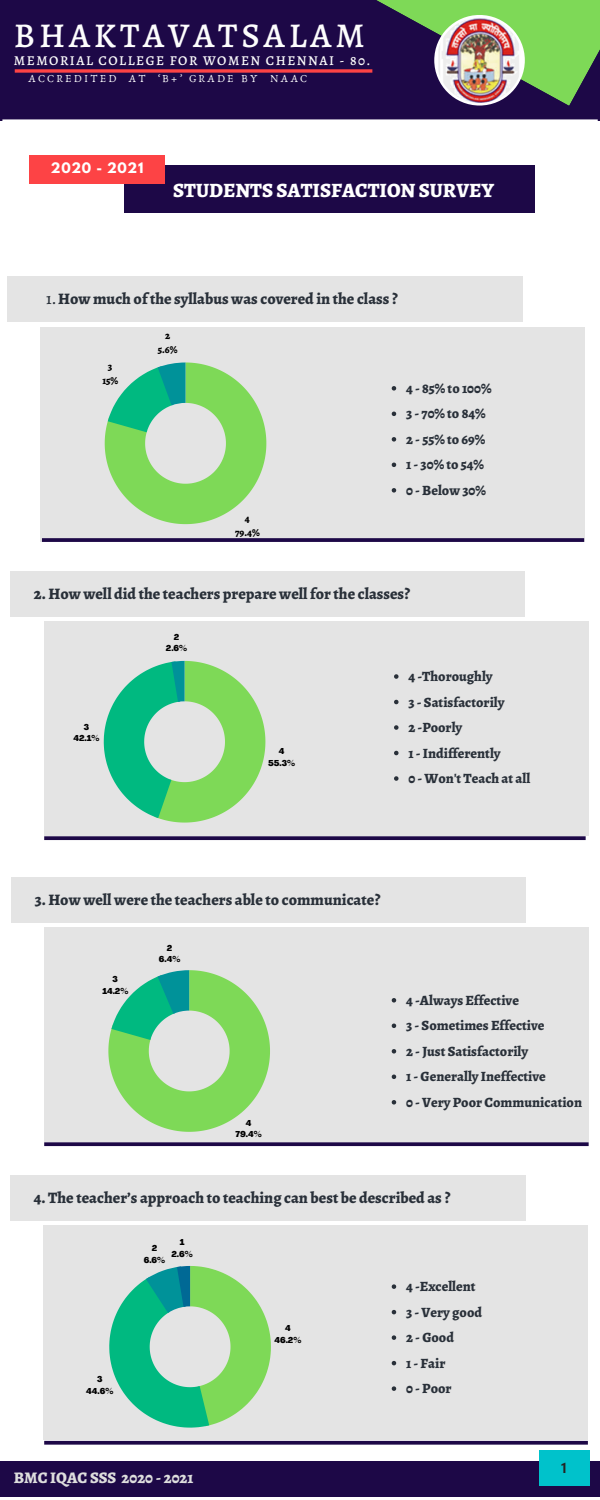
<style>
.page{position:relative;width:600px;height:1500px;background:#fff}
.page>*{position:absolute;margin:0;border:0;box-sizing:border-box;transform-origin:0 0}
.t1{font:500 34.8px "Alegreya";letter-spacing:.11em;color:#fdfdfd}
.t2{font:800 20.4px "Alegreya";color:#fff}
.t3{font:800 16.2px "Alegreya";color:#ddd}
.t4{font:800 16px "Alegreya";color:#293039}
.t5{font:700 14.4px "Roboto Condensed";color:#242424}
.t6{font:800 14.2px "Alegreya";color:#293039}
.t7{font:500 13.5px "Alegreya";letter-spacing:.11em;color:#fdfdfd}
.t8{font:700 12.9px "League Spartan";letter-spacing:.06em;color:#fff}
.t9{font:11.1px "Anaktoria";letter-spacing:.2em;color:#fdfdfd}
.t10{font:800 10.4px "Alegreya";color:#000}
.t11{font:800 8.4px "Agrandir";color:#000}
.s1{font-weight:500}
</style>
<div class="page">
<div style="left:0;top:0;width:600px;height:121px;background:#1d0847"></div>
<svg style="left:372px;top:0;width:228px;height:106px;fill:#7ed957"></svg>
<svg style="left:434px;top:15px;width:91px;height:91px"></svg>
<img style="left:437px;top:17px;width:85px;height:86px;border-radius:50%">
<svg style="left:2px;top:119px;width:596px;height:2px"></svg>
<svg style="left:15px;top:69px;width:357px;height:4px"></svg>
<div style="left:125px;top:165px;width:410px;height:48px;background:#1d0847"></div>
<div style="left:30px;top:155px;width:135px;height:28px;background:#fd4345"></div>
<div style="left:41px;top:327px;width:544px;height:214px;background:#e4e4e4"></div>
<div style="left:7px;top:276px;width:515px;height:46px;background:#e4e4e4"></div>
<svg style="left:392px;top:386px;width:4px;height:5px"></svg>
<svg style="left:392px;top:412px;width:4px;height:4px"></svg>
<svg style="left:392px;top:437px;width:4px;height:5px"></svg>
<svg style="left:392px;top:463px;width:4px;height:4px"></svg>
<svg style="left:392px;top:488px;width:4px;height:5px"></svg>
<svg style="left:105px;top:363px;width:161px;height:161px"></svg>
<div style="left:44px;top:622px;width:544px;height:214px;background:#e4e4e4"></div>
<div style="left:10px;top:571px;width:515px;height:46px;background:#e4e4e4"></div>
<svg style="left:42px;top:538px;width:542px;height:4px;background:#281450"></svg>
<svg style="left:44px;top:836px;width:542px;height:4px;background:#2d1954"></svg>
<svg style="left:394px;top:674px;width:5px;height:5px"></svg>
<svg style="left:394px;top:700px;width:5px;height:4px"></svg>
<svg style="left:394px;top:725px;width:5px;height:5px"></svg>
<svg style="left:394px;top:751px;width:5px;height:4px"></svg>
<svg style="left:394px;top:776px;width:5px;height:5px"></svg>
<div style="left:44px;top:927px;width:545px;height:214px;background:#e4e4e4"></div>
<div style="left:11px;top:877px;width:515px;height:45px;background:#e4e4e4"></div>
<svg style="left:392px;top:998px;width:4px;height:5px"></svg>
<svg style="left:392px;top:1024px;width:4px;height:4px"></svg>
<svg style="left:392px;top:1049px;width:4px;height:5px"></svg>
<svg style="left:392px;top:1075px;width:4px;height:4px"></svg>
<svg style="left:392px;top:1100px;width:4px;height:5px"></svg>
<svg style="left:44px;top:1142px;width:545px;height:4px;background:#2e1b55"></svg>
<svg style="left:104px;top:661px;width:161px;height:162px"></svg>
<svg style="left:108px;top:970px;width:162px;height:162px"></svg>
<div style="left:0;top:1462px;width:600px;height:35px;background:#1d0847"></div>
<div style="left:44px;top:1226px;width:544px;height:214px;background:#e4e4e4"></div>
<div style="left:10px;top:1175px;width:515px;height:46px;background:#e4e4e4"></div>
<svg style="left:44px;top:1441px;width:544px;height:4px;background:#311e57"></svg>
<svg style="left:392px;top:1284px;width:4px;height:5px"></svg>
<svg style="left:392px;top:1310px;width:4px;height:4px"></svg>
<svg style="left:392px;top:1335px;width:4px;height:5px"></svg>
<svg style="left:392px;top:1361px;width:4px;height:4px"></svg>
<svg style="left:392px;top:1386px;width:4px;height:5px"></svg>
<svg style="left:109px;top:1266px;width:162px;height:162px"></svg>
<div style="left:539px;top:1450px;width:50px;height:36px;background:#00c2cb"></div>
<p class="t1" style="left:14px;top:12px;width:352px">BHAKTAVATSALAM</p>
<p class="t7" style="left:14px;top:52px;width:358px">MEMORIAL COLLEGE FOR WOMEN CHENNAI - 80.</p>
<p class="t9" style="left:28px;top:72px;width:280px">ACCREDITED AT ‘B+’ GRADE BY NAAC</p>
<p class="t8" style="left:51px;top:162px;width:94px">2020 - 2021</p>
<p class="t2" style="left:173px;top:176px;width:323px">STUDENTS SATISFACTION SURVEY</p>
<p class="t4" style="left:46px;top:288px;width:353px"><span class="s1">1.</span>How much ofthe syllabus was covered in the class ?</p>
<p class="t10" style="left:108px;top:359px;width:6px">3</p>
<p class="t10" style="left:102px;top:374px;width:17px">15%</p>
<p class="t10" style="left:165px;top:328px;width:7px">2</p>
<p class="t10" style="left:158px;top:342px;width:21px">5.6%</p>
<p class="t10" style="left:245px;top:511px;width:6px">4</p>
<p class="t10" style="left:235px;top:525px;width:26px">79.4%</p>
<p class="t6" style="left:406px;top:378px;width:87px">4 - 85% to 100%</p>
<p class="t6" style="left:406px;top:404px;width:81px">3 - 70% to 84%</p>
<p class="t6" style="left:406px;top:429px;width:81px">2 - 55% to 69%</p>
<p class="t6" style="left:406px;top:455px;width:79px">1 - 30% to 54%</p>
<p class="t6" style="left:406px;top:480px;width:81px">0 - Below 30%</p>
<p class="t4" style="left:34px;top:583px;width:378px">2. How well did the teachers prepare well for the classes?</p>
<p class="t11" style="left:84px;top:723px;width:7px">3</p>
<p class="t11" style="left:73px;top:735px;width:28px">42.1%</p>
<p class="t11" style="left:174px;top:634px;width:7px">2</p>
<p class="t11" style="left:166px;top:645px;width:23px">2.6%</p>
<p class="t11" style="left:279px;top:748px;width:7px">4</p>
<p class="t11" style="left:268px;top:760px;width:29px">55.3%</p>
<p class="t6" style="left:408px;top:667px;width:86px">4 -Thoroughly</p>
<p class="t6" style="left:408px;top:692px;width:98px">3 - Satisfactorily</p>
<p class="t6" style="left:408px;top:718px;width:55px">2 -Poorly</p>
<p class="t6" style="left:408px;top:743px;width:94px">1 - Indifferently</p>
<p class="t6" style="left:408px;top:769px;width:123px">0 - Won't Teach at all</p>
<p class="t4" style="left:35px;top:889px;width:347px">3. How well were the teachers able to communicate?</p>
<p class="t11" style="left:113px;top:976px;width:7px">3</p>
<p class="t11" style="left:102px;top:987px;width:28px">14.2%</p>
<p class="t11" style="left:167px;top:945px;width:7px">2</p>
<p class="t11" style="left:159px;top:956px;width:23px">6.4%</p>
<p class="t11" style="left:246px;top:1120px;width:7px">4</p>
<p class="t11" style="left:235px;top:1131px;width:28px">79.4%</p>
<p class="t6" style="left:406px;top:990px;width:114px">4 -Always Effective</p>
<p class="t6" style="left:406px;top:1016px;width:140px">3 - Sometimes Effective</p>
<p class="t6" style="left:406px;top:1041px;width:124px">2 - Just Satisfactorily</p>
<p class="t6" style="left:406px;top:1067px;width:141px">1 - Generally Ineffective</p>
<p class="t6" style="left:406px;top:1092px;width:178px">0 - Very Poor Communication</p>
<p class="t4" style="left:34px;top:1187px;width:418px">4. The teacher’s approach to teaching can best be described as ?</p>
<p class="t11" style="left:180px;top:1239px;width:6px">1</p>
<p class="t11" style="left:171px;top:1250px;width:23px">2.6%</p>
<p class="t11" style="left:152px;top:1245px;width:7px">2</p>
<p class="t11" style="left:144px;top:1257px;width:23px">6.6%</p>
<p class="t11" style="left:97px;top:1376px;width:7px">3</p>
<p class="t11" style="left:86px;top:1387px;width:29px">44.6%</p>
<p class="t3" style="left:14px;top:1466px;width:181px">BMC IQAC SSS 2020 - 2021</p>
<p class="t11" style="left:285px;top:1325px;width:7px">4</p>
<p class="t11" style="left:274px;top:1337px;width:28px">46.2%</p>
<p class="t6" style="left:406px;top:1277px;width:71px">4 -Excellent</p>
<p class="t6" style="left:406px;top:1302px;width:78px">3 - Very good</p>
<p class="t6" style="left:406px;top:1328px;width:49px">2 - Good</p>
<p class="t6" style="left:406px;top:1353px;width:41px">1 - Fair</p>
<p class="t6" style="left:406px;top:1379px;width:47px">0 - Poor</p>
<p class="t5" style="left:560px;top:1460px;width:9px">1</p>
</div>
